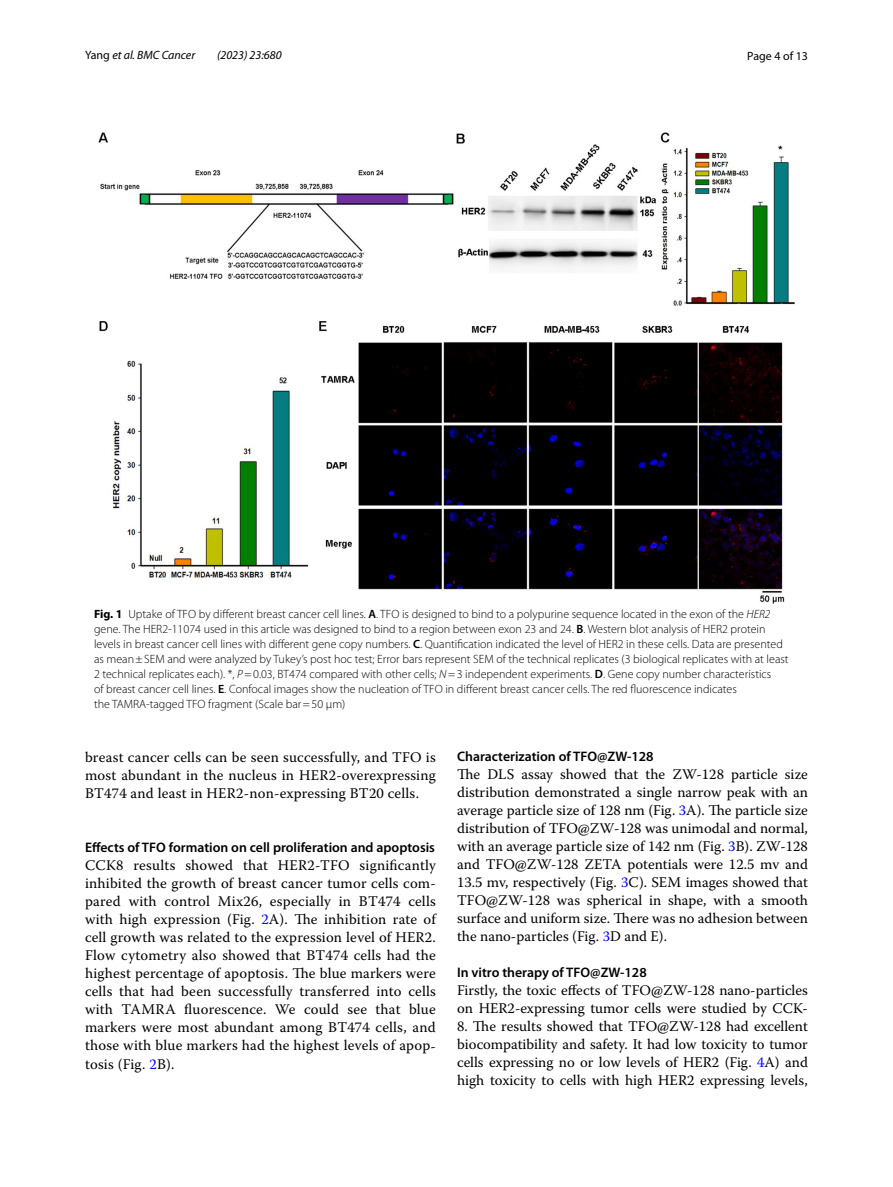
<style>
.page{position:relative;width:893px;height:1187px;background:#fff}
.page>*{position:absolute;margin:0;border:0;box-sizing:border-box;transform-origin:0 0}
.t1{font:14.7px/18px "Warnock Pro";letter-spacing:.005em;color:#000;text-align:justify}
.t2{font:600 13.8px "Myriad Pro";color:#000}
.t3{font:300 12px/15px "Myriad Pro";color:#000}
.t4{font:italic 12px "Myriad Pro";color:#000}
.t5{font:12px "Myriad Pro";color:#000}
.s1{font-style:normal}
.s2{font-weight:700}
.s3{font-weight:600}
.s4{font-style:italic}
.s5{color:#00f}
</style>
<div class="page">
<img style="left:99px;top:133px;width:695px;height:470px">
<p class="t4" style="left:85px;top:48px;width:112px"><span class="s1">Yang</span> et al. BMC Cancer</p>
<p class="t4" style="left:217px;top:48px;width:66px">(2023) 23:680</p>
<p class="t5" style="left:747px;top:48px;width:62px">Page 4 of 13</p>
<p class="t3" style="left:94px;top:607px;width:696px"><span class="s2">Fig. 1</span> Uptake of TFO by different breast cancer cell lines. <span class="s3">A</span>. TFO is designed to bind to a polypurine sequence located in the exon of the <span class="s4">HER2 </span>gene. The HER2-11074 used in this article was designed to bind to a region between exon 23 and 24. <span class="s3">B</span>. Western blot analysis of HER2 protein levels in breast cancer cell lines with different gene copy numbers. <span class="s3">C</span>. Quantification indicated the level of HER2 in these cells. Data are presented as mean±SEM and were analyzed by Tukey’s post hoc test; Error bars represent SEM of the technical replicates (3 biological replicates with at least 2 technical replicates each). *, <span class="s4">P</span>=0.03, BT474 compared with other cells; <span class="s4">N</span>=3 independent experiments. <span class="s3">D</span>. Gene copy number characteristics<br>of breast cancer cell lines. <span class="s3">E</span>. Confocal images show the nucleation of TFO in different breast cancer cells. The red fluorescence indicates<br>the TAMRA-tagged TFO fragment (Scale bar=50 μm)</p>
<p class="t1" style="left:85px;top:747px;width:352px">breast cancer cells can be seen successfully, and TFO is most abundant in the nucleus in HER2-overexpressing BT474 and least in HER2-non-expressing BT20 cells.</p>
<p class="t2" style="left:85px;top:839px;width:351px">Effects of TFO formation on cell proliferation and apoptosis</p>
<p class="t1" style="left:85px;top:856px;width:352px">CCK8 results showed that HER2-TFO significantly inhibited the growth of breast cancer tumor cells com&shy;pared with control Mix26, especially in BT474 cells with high expression (Fig. <span class="s5">2</span>A). The inhibition rate of cell growth was related to the expression level of HER2.<br>Flow cytometry also showed that BT474 cells had the highest percentage of apoptosis. The blue markers were cells that had been successfully transferred into cells with TAMRA fluorescence. We could see that blue markers were most abundant among BT474 cells, and those with blue markers had the highest levels of apop&shy;tosis (Fig. <span class="s5">2</span>B).</p>
<p class="t2" style="left:457px;top:747px;width:198px">Characterization of TFO@ZW‑128</p>
<p class="t1" style="left:457px;top:765px;width:352px">The DLS assay showed that the ZW-128 particle size distribution demonstrated a single narrow peak with an average particle size of 128 nm (Fig. <span class="s5">3</span>A). The particle size distribution of TFO@ZW-128 was unimodal and normal, with an average particle size of 142 nm (Fig. <span class="s5">3</span>B). ZW-128 and TFO@ZW-128 ZETA potentials were 12.5 mv and 13.5 mv, respectively (Fig. <span class="s5">3</span>C). SEM images showed that TFO@ZW-128 was spherical in shape, with a smooth surface and uniform size. There was no adhesion between the nano-particles (Fig. <span class="s5">3</span>D and E).</p>
<p class="t2" style="left:457px;top:963px;width:191px">In vitro therapy of TFO@ZW‑128</p>
<p class="t1" style="left:457px;top:981px;width:352px">Firstly, the toxic effects of TFO@ZW-128 nano-particles on HER2-expressing tumor cells were studied by CCK-</p>
<p class="t1" style="left:457px;top:1017px;width:352px">8. The results showed that TFO@ZW-128 had excellent biocompatibility and safety. It had low toxicity to tumor cells expressing no or low levels of HER2 (Fig. <span class="s5">4</span>A) and high toxicity to cells with high HER2 expressing levels,</p>
</div>
